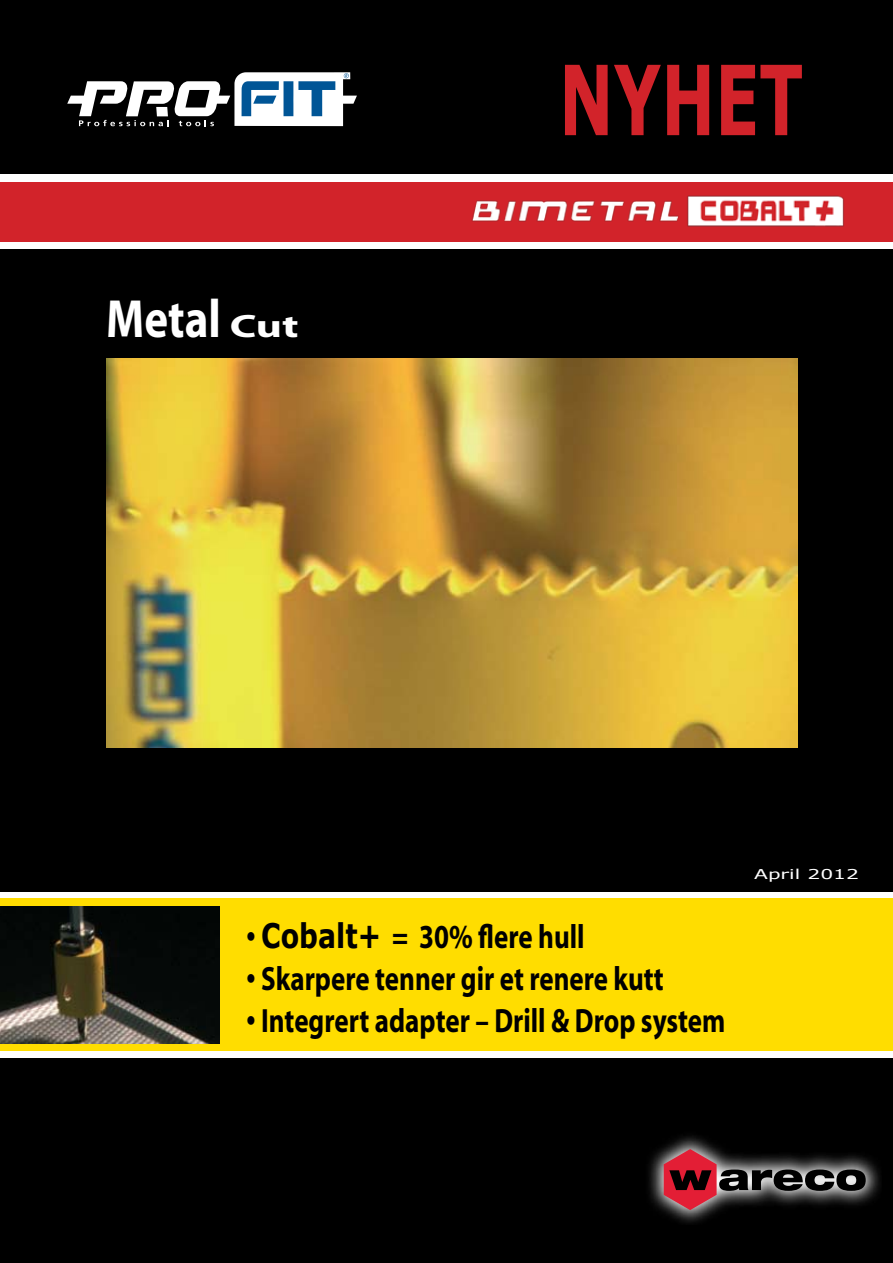
<style>
.page{position:relative;width:893px;height:1263px;background:#fff}
.page>*{position:absolute;margin:0;border:0;box-sizing:border-box;transform-origin:0 0}
.t1{font:700 96.75px "Verdana";color:#d2232a;scale:.67 1}
.t2{font:700 54px "Myriad";color:#fff;scale:.83 1}
.t3{font:700 33.75px "Myriad";color:#000;scale:.8 1}
.t4{font:13.5px "Verdana";color:#fff;scale:1.5 1}
.s1{font-size:32.4px}
.s2{font-family:"Verdana"}
</style>
<div class="page">
<div style="left:0;top:0;width:893px;height:174px;background:#000"></div>
<svg style="left:67px;top:72px;width:290px;height:54px"></svg>
<div style="left:0;top:182px;width:893px;height:59px;background:#d2232a"></div>
<img style="left:471px;top:195px;width:373px;height:32px">
<div style="left:0;top:898px;width:893px;height:160px;background:#fd0"></div>
<div style="left:0;top:1059px;width:893px;height:204px;background:#000"></div>
<svg style="left:649px;top:1136px;width:231px;height:87px"></svg>
<svg style="left:664px;top:1149px;width:202px;height:61px"></svg>
<div style="left:0;top:1051px;width:893px;height:7px;background:#fff"></div>
<div style="left:0;top:249px;width:893px;height:642px;background:#000"></div>
<img style="left:106px;top:358px;width:691px;height:389px">
<img style="left:0;top:907px;width:219px;height:137px">
<h2 class="t2" style="left:106px;top:291px;width:233px">Metal <span class="s1">Cut</span></h2>
<h1 class="t1" style="left:559px;top:38px;width:366px">NYHET</h1>
<p class="t4" style="left:754px;top:866px;width:71px">April 2012</p>
<p class="t3" style="left:247px;top:919px;width:424px">• <span class="s2">Cobalt+</span> = 30% flere hull</p>
<p class="t3" style="left:247px;top:961px;width:523px">• Skarpere tenner gir et renere kutt</p>
<p class="t3" style="left:247px;top:1003px;width:600px">• Integrert adapter – Drill &amp; Drop system</p>
</div>
